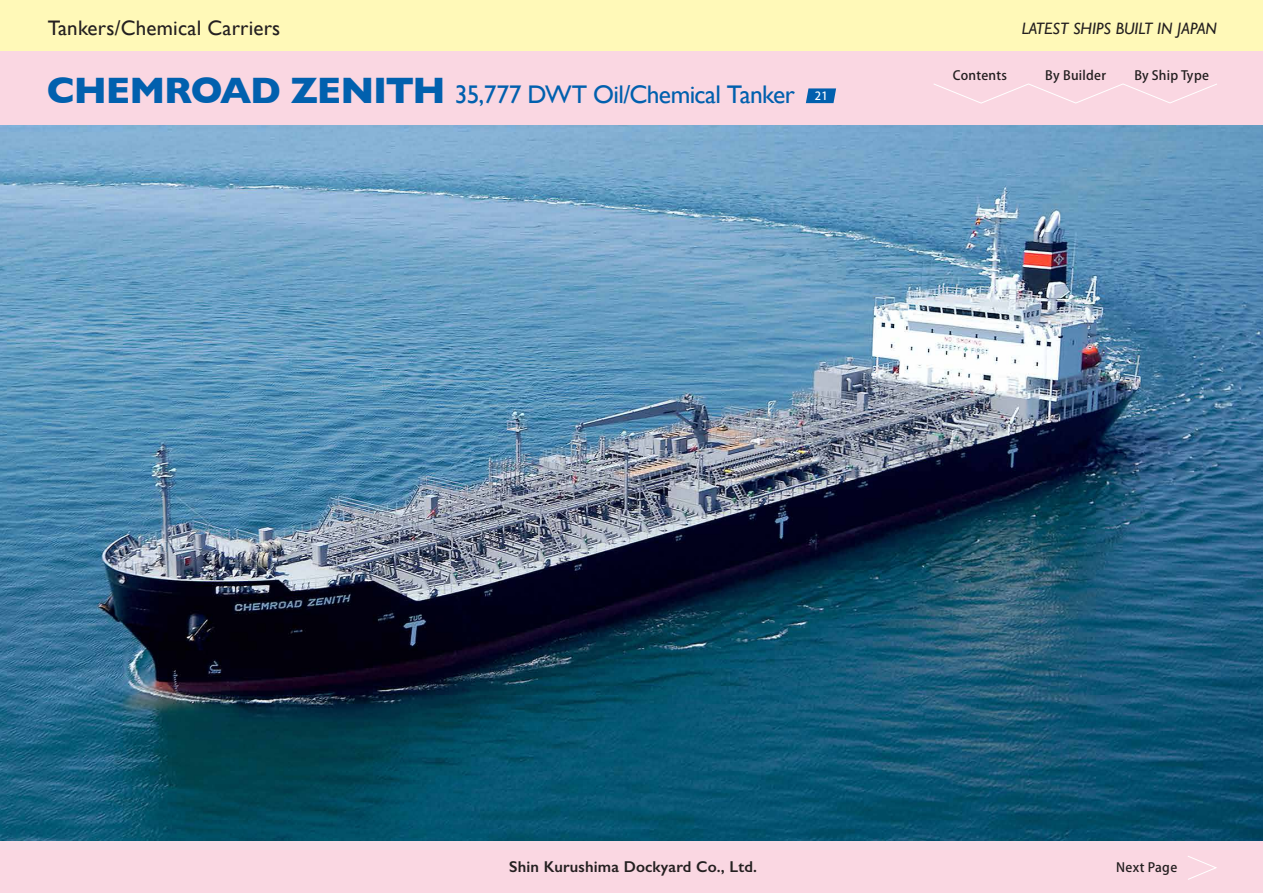
<style>
.page{position:relative;width:1263px;height:893px;background:#fff}
.page>*{position:absolute;margin:0;border:0;box-sizing:border-box;transform-origin:0 0}
.船名{font:700 37.5px "Gill Sans";letter-spacing:-.03em;color:#0160ae}
.船名-2{font:25.5px "Gill Sans";letter-spacing:-.025em;color:#0160ae}
.Page_title{font:21px "Gill Sans";letter-spacing:.01em;color:#231f20}
.Latest{font:italic 16.5px "Gill Sans";color:#231f20}
.会社名{font:600 15.75px "Gill Sans";letter-spacing:.01em;color:#231f20}
.t1{font:500 12.75px "Koz Go Pr 6 N";letter-spacing:.02em;color:#231f20}
.Ship_namber{font:500 11.25px "Koz Go Pr 6 N";color:#fff}
</style>
<div class="page">
<div style="left:0;top:0;width:1263px;height:51px;background:#fff9b8"></div>
<div style="left:1px;top:51px;width:1262px;height:74px;background:#fad7e2"></div>
<div style="left:0;top:840px;width:1263px;height:53px;background:#fad7e2"></div>
<img style="left:0;top:125px;width:1263px;height:715px">
<svg style="left:806px;top:88px;width:30px;height:15px"></svg>
<svg style="left:1188px;top:856px;width:29px;height:24px"></svg>
<svg style="left:934px;top:83px;width:283px;height:21px"></svg>
<p class="Page_title" style="left:48px;top:15px;width:234px">Tankers/Chemical Carriers</p>
<p class="船名" style="left:47px;top:61px;width:400px">CHEMROAD ZENITH</p>
<p class="船名-2" style="left:455px;top:79px;width:341px">35,777 DWT Oil/Chemical Tanker</p>
<p class="Ship_namber" style="left:815px;top:90px;width:14px">21</p>
<p class="t1" style="left:953px;top:69px;width:56px">Contents</p>
<p class="Latest" style="left:1022px;top:19px;width:197px">LATEST SHIPS BUILT IN JAPAN</p>
<p class="t1" style="left:1134px;top:69px;width:76px">By Ship Type</p>
<p class="t1" style="left:1045px;top:69px;width:62px">By Builder</p>
<p class="会社名" style="left:509px;top:857px;width:249px">Shin Kurushima Dockyard Co., Ltd.</p>
<p class="t1" style="left:1116px;top:860px;width:63px">Next Page</p>
</div>
